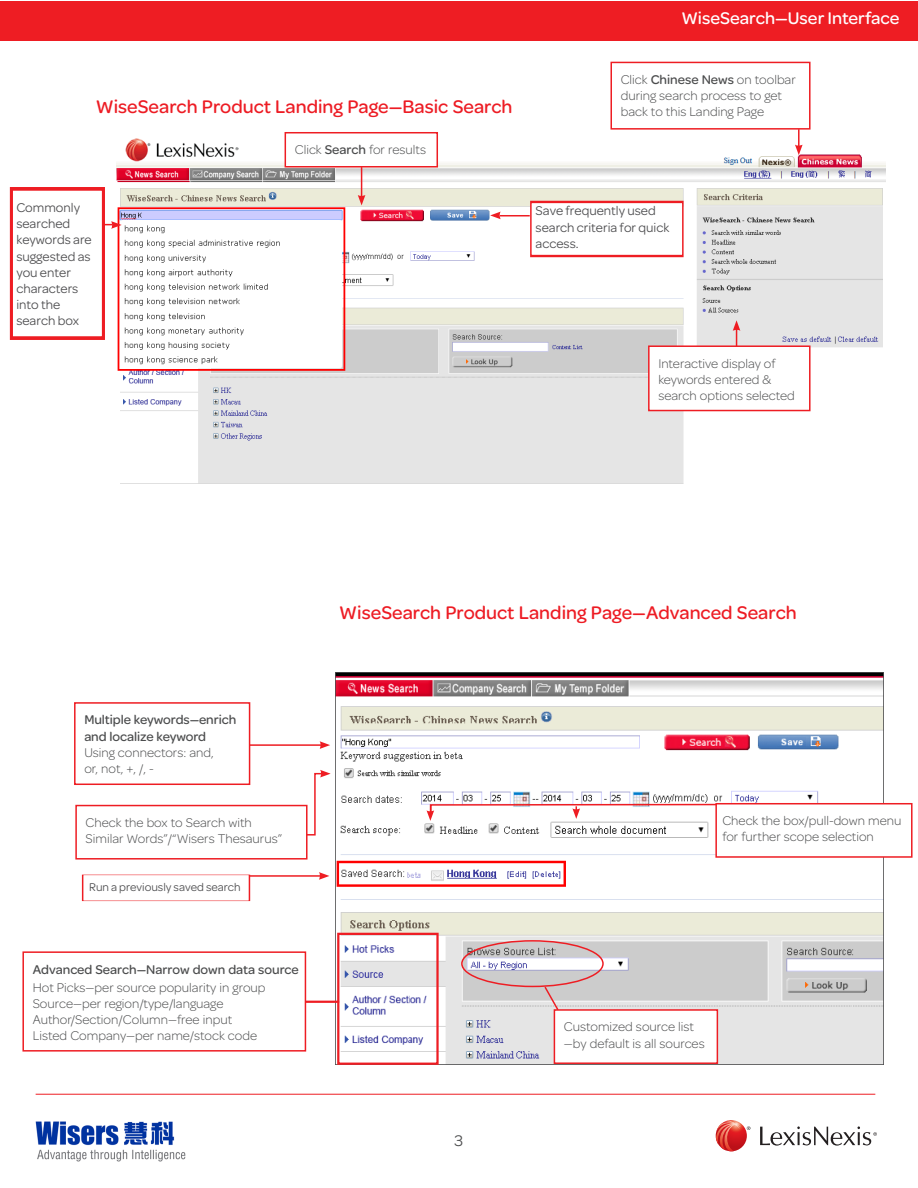
<style>
.page{position:relative;width:918px;height:1188px;background:#fff}
.page>*{position:absolute;margin:0;border:0;box-sizing:border-box;transform-origin:0 0}
.t1{font:500 19.5px "Omnes";color:#ed1c24}
.t2{font:500 18px "Omnes";color:#fff}
.t3{font:16.35px "Omnes";color:#4b4c4d}
.t4{font:300 13.5px/16.2px "Omnes";color:#4b4c4d}
.t5{font:13.5px/16.2px "Omnes";color:#4d4d4f}
.t6{font:500 13.5px/16.2px "Omnes";letter-spacing:-.005em;color:#4b4c4d}
.t7{font:12px "Omnes";color:#4d4d4f}
.s1{font-weight:500}
.s2{font-weight:300}
</style>
<div class="page">
<img style="left:117px;top:181px;width:768px;height:303px">
<img style="left:117px;top:134px;width:769px;height:47px">
<div style="left:611px;top:62px;width:200px;height:68px;background:#fff;border:2px solid #ee1d23"></div>
<div style="left:648px;top:345px;width:163px;height:66px;background:#fff;border:2px solid #ee1d23"></div>
<div style="left:285px;top:132px;width:153px;height:36px;background:#fff;border:2px solid #ee1d23"></div>
<div style="left:10px;top:187px;width:95px;height:153px;background:#fff;border:3px solid #ee1d23"></div>
<div style="left:0;top:1px;width:918px;height:40px;background:#ee1d23"></div>
<svg style="left:104px;top:221px;width:18px;height:8px"></svg>
<hr style="left:361px;top:167px;width:1px;height:30px;background:#ee1d23">
<svg style="left:358px;top:195px;width:7px;height:10px"></svg>
<svg style="left:795px;top:129px;width:8px;height:26px"></svg>
<svg style="left:733px;top:320px;width:7px;height:26px"></svg>
<div style="left:22px;top:951px;width:284px;height:101px;background:#fff;border:2px solid #ee1d23"></div>
<hr style="left:250px;top:744px;width:72px;height:2px;background:#ee1d23">
<svg style="left:320px;top:741px;width:10px;height:8px"></svg>
<svg style="left:304px;top:770px;width:27px;height:66px"></svg>
<div style="left:74px;top:702px;width:176px;height:83px;background:#fff;border:2px solid #ee1d23"></div>
<div style="left:75px;top:805px;width:233px;height:55px;background:#fff;border:2px solid #ee1d23"></div>
<svg style="left:747px;top:1126px;width:3px;height:4px"></svg>
<svg style="left:760px;top:1126px;width:117px;height:20px"></svg>
<svg style="left:716px;top:1120px;width:31px;height:31px"></svg>
<svg style="left:716px;top:1121px;width:25px;height:30px"></svg>
<img style="left:35px;top:1121px;width:151px;height:41px">
<hr style="left:36px;top:1094px;width:839px;height:1px;background:#ee1d23">
<div style="left:530px;top:201px;width:154px;height:56px;background:#fff;border:2px solid #ee1d23"></div>
<hr style="left:500px;top:214px;width:30px;height:3px;background:#ee1d23">
<svg style="left:490px;top:212px;width:11px;height:7px"></svg>
<img style="left:336px;top:672px;width:548px;height:392px">
<div style="left:461px;top:940px;width:143px;height:47px;border:2px solid #ee1d23;border-radius:50%"></div>
<svg style="left:543px;top:985px;width:17px;height:27px"></svg>
<div style="left:554px;top:1009px;width:164px;height:55px;background:#fff;border:2px solid #ee1d23"></div>
<hr style="left:306px;top:1001px;width:33px;height:2px;background:#ee1d23">
<div style="left:337px;top:933px;width:102px;height:132px;border:2px solid #ee1d23"></div>
<div style="left:715px;top:803px;width:198px;height:55px;background:#fff;border:2px solid #ee1d23"></div>
<svg style="left:427px;top:803px;width:296px;height:18px"></svg>
<hr style="left:249px;top:875px;width:72px;height:2px;background:#ee1d23">
<svg style="left:319px;top:872px;width:10px;height:8px"></svg>
<p class="t1" style="left:96px;top:93px;width:418px">WiseSearch Product Landing Page—Basic Search</p>
<p class="t4" style="left:295px;top:141px;width:133px">Click <span class="s1">Search</span> for results</p>
<p class="t2" style="left:682px;top:6px;width:219px">WiseSearch—User Interface</p>
<p class="t4" style="left:621px;top:71px;width:177px">Click <span class="s1">Chinese News</span> on toolbar during search process to get back to this Landing Page</p>
<p class="t5" style="left:16px;top:199px;width:77px">Commonly searched keywords are suggested as you enter characters into the search box</p>
<p class="t5" style="left:536px;top:202px;width:135px">Save frequently used search criteria for quick access.</p>
<p class="t4" style="left:658px;top:355px;width:119px">Interactive display of</p>
<p class="t4" style="left:658px;top:371px;width:114px">keywords entered &amp;</p>
<p class="t4" style="left:658px;top:387px;width:138px">search options selected</p>
<p class="t6" style="left:84px;top:711px;width:153px">Multiple keywords—enrich and localize keyword<br><span class="s2">Using connectors: and,<br>or, not, +, /, -</span></p>
<p class="t4" style="left:86px;top:814px;width:198px">Check the box to Search with<br>Similar Words”/“Wisers Thesaurus”</p>
<p class="t7" style="left:89px;top:879px;width:153px">Run a previously saved search</p>
<p class="t6" style="left:33px;top:960px;width:268px">Advanced Search—Narrow down data source</p>
<p class="t4" style="left:33px;top:979px;width:234px">Hot Picks—per source popularity in group</p>
<p class="t4" style="left:33px;top:995px;width:192px">Source—per region/type/language</p>
<p class="t4" style="left:33px;top:1011px;width:201px">Author/Section/Column—free input</p>
<p class="t4" style="left:33px;top:1027px;width:226px">Listed Company—per name/stock code</p>
<p class="t1" style="left:339px;top:599px;width:459px">WiseSearch Product Landing Page—Advanced Search</p>
<p class="t3" style="left:455px;top:1129px;width:10px">3</p>
<p class="t4" style="left:722px;top:812px;width:180px">Check the box/pull-down menu for further scope selection</p>
<p class="t4" style="left:564px;top:1018px;width:142px">Customized source list —by default is all sources</p>
</div>
